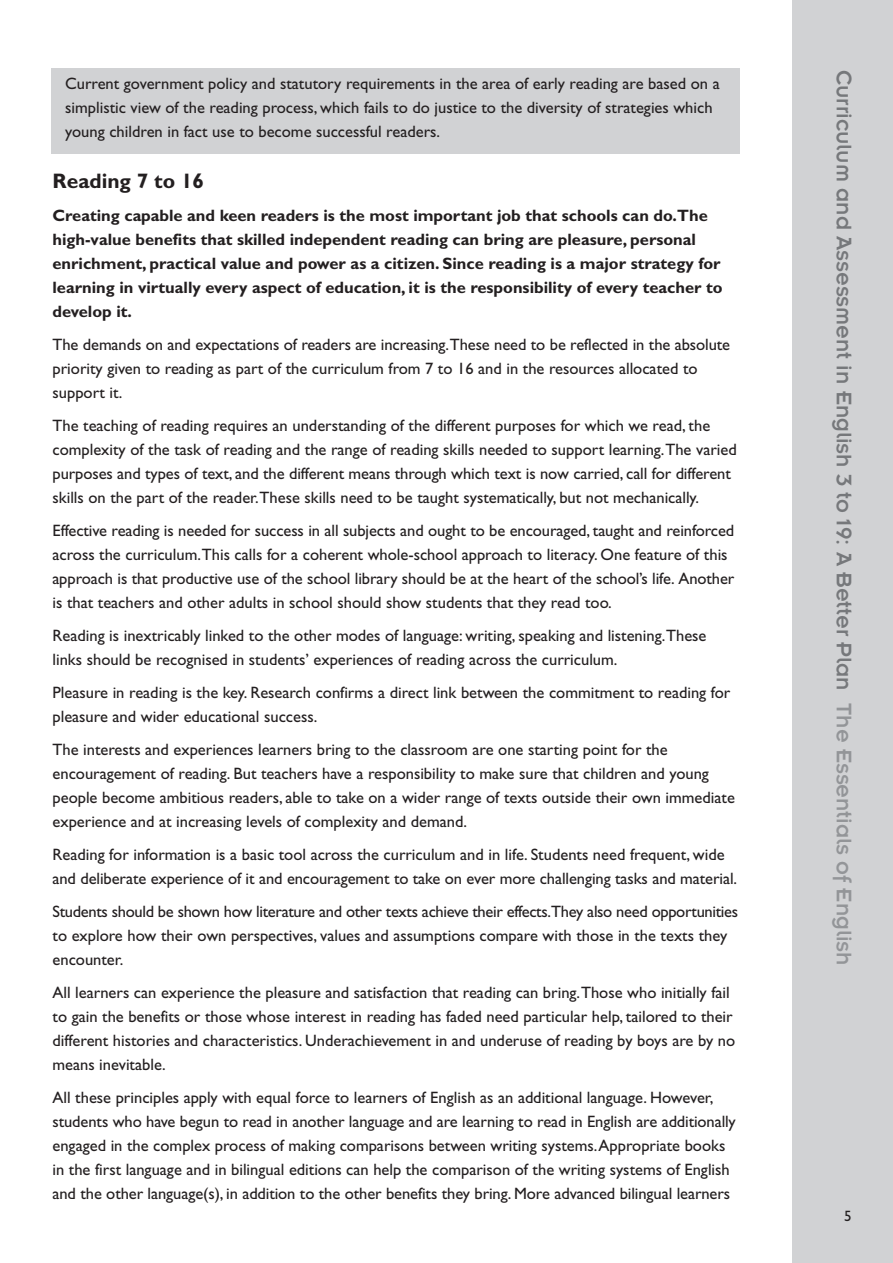
<style>
.page{position:relative;width:893px;height:1263px;background:#fff}
.page>*{position:absolute;margin:0;border:0;box-sizing:border-box;transform-origin:0 0}
.t1{font:23.25px "Insignia";color:#76787b}
.t2{font:700 21px "Gill Sans";color:#231f20}
.t3{font:16.5px/24px "Gill Sans";color:#231f20}
.t4{font:700 16.5px/24px "Gill Sans";color:#231f20}
.t5{font:16.5px/24px "Gill Sans";letter-spacing:-.02em;color:#231f20}
.t6{font:15px "Gill Sans";color:#231f20}
.s1{color:#939598}
</style>
<div class="page">
<div style="left:51px;top:68px;width:689px;height:85px;background:#d1d2d4"></div>
<div style="left:792px;top:0;width:101px;height:1263px;background:#d1d2d4"></div>
<p class="t3" style="left:65px;top:73px;width:656px">Current government policy and statutory requirements in the area of early reading are based on a simplistic view of the reading process, which fails to do justice to the diversity of strategies which young children in fact use to become successful readers.</p>
<p class="t2" style="left:53px;top:173px;width:153px">Reading 7 to 16</p>
<p class="t4" style="left:53px;top:205px;width:672px">Creating capable and keen readers is the most important job that schools can do.The high-value benefits that skilled independent reading can bring are pleasure, personal enrichment, practical value and power as a citizen. Since reading is a major strategy for learning in virtually every aspect of education, it is the responsibility of every teacher to develop it.</p>
<p class="t3" style="left:53px;top:334px;width:679px">The demands on and expectations of readers are increasing.These need to be reflected in the absolute priority given to reading as part of the curriculum from 7 to 16 and in the resources allocated to support it.</p>
<p class="t3" style="left:53px;top:415px;width:686px">The teaching of reading requires an understanding of the different purposes for which we read, the complexity of the task of reading and the range of reading skills needed to support learning.The varied purposes and types of text, and the different means through which text is now carried, call for different skills on the part of the reader.These skills need to be taught systematically, but not mechanically.</p>
<p class="t3" style="left:53px;top:520px;width:683px">Effective reading is needed for success in all subjects and ought to be encouraged, taught and reinforced across the curriculum.This calls for a coherent whole-school approach to literacy. One feature of this approach is that productive use of the school library should be at the heart of the school’s life. Another is that teachers and other adults in school should show students that they read too.</p>
<p class="t3" style="left:53px;top:625px;width:655px">Reading is inextricably linked to the other modes of language: writing, speaking and listening.These links should be recognised in students’ experiences of reading across the curriculum.</p>
<p class="t3" style="left:53px;top:682px;width:679px">Pleasure in reading is the key. Research confirms a direct link between the commitment to reading for pleasure and wider educational success.</p>
<p class="t3" style="left:53px;top:739px;width:684px">The interests and experiences learners bring to the classroom are one starting point for the encouragement of reading. But teachers have a responsibility to make sure that children and young people become ambitious readers, able to take on a wider range of texts outside their own immediate experience and at increasing levels of complexity and demand.</p>
<p class="t3" style="left:53px;top:844px;width:686px">Reading for information is a basic tool across the curriculum and in life. Students need frequent, wide and deliberate experience of it and encouragement to take on ever more challenging tasks and material.</p>
<p class="t5" style="left:53px;top:901px;width:687px">Students should be shown how literature and other texts achieve their effects.They also need opportunities to explore how their own perspectives, values and assumptions compare with those in the texts they encounter.</p>
<p class="t3" style="left:53px;top:982px;width:684px">All learners can experience the pleasure and satisfaction that reading can bring.Those who initially fail to gain the benefits or those whose interest in reading has faded need particular help, tailored to their different histories and characteristics. Underachievement in and underuse of reading by boys are by no means inevitable.</p>
<p class="t3" style="left:53px;top:1087px;width:685px">All these principles apply with equal force to learners of English as an additional language. However, students who have begun to read in another language and are learning to read in English are additionally engaged in the complex process of making comparisons between writing systems.Appropriate books in the first language and in bilingual editions can help the comparison of the writing systems of English and the other language(s), in addition to the other benefits they bring. More advanced bilingual learners</p>
<h1 class="t1" style="left:851px;top:70px;width:897px;rotate:90deg">Curriculum and Assessment in English 3 to 19: A Better Plan <span class="s1">The Essentials of English</span></h1>
<p class="t6" style="left:844px;top:1210px;width:9px">5</p>
</div>
